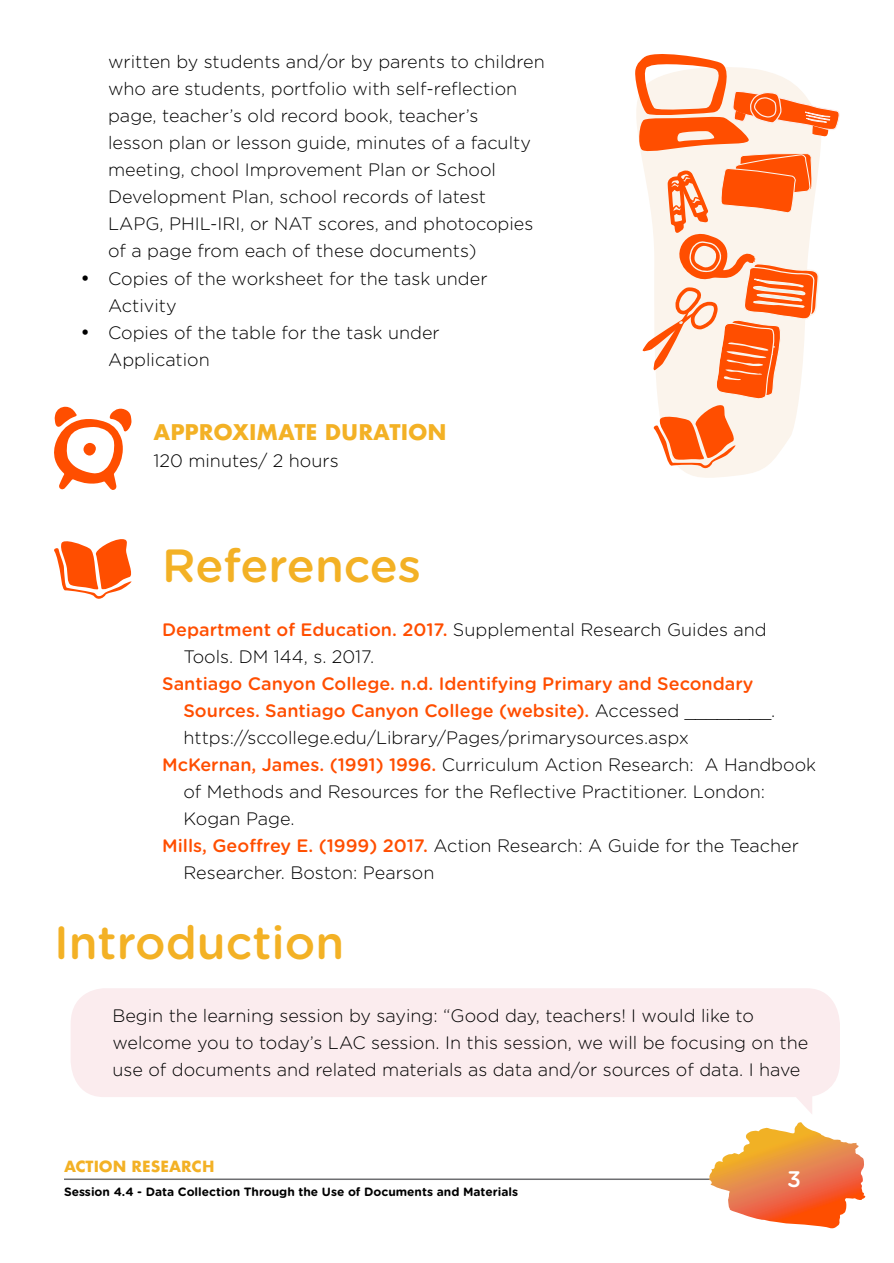
<style>
.page{position:relative;width:894px;height:1263px;background:#fff}
.page>*{position:absolute;margin:0;border:0;box-sizing:border-box;transform-origin:0 0}
.t1{font:500 46.5px "Gotham Rounded";color:#f3b125}
.t2{font:500 22.5px "Gotham Rounded";color:#fff}
.t3{font:700 21px "Futura";color:#f3b125}
.t4{font:300 18px/27px "Gotham Rounded";color:#000}
.t5{font:500 18px "Gotham Rounded";color:#ff4e00}
.t6{font:700 15px "Futura";color:#f3b125}
.t7{font:700 12px "Gotham Rounded";color:#000}
.s1{font-weight:500;color:#ff4e00}
.s2{font-weight:300;color:#000}
</style>
<div class="page">
<hr style="left:64px;top:1178px;width:673px;height:2px;background:#6d6e71">
<svg style="left:708px;top:1122px;width:157px;height:104px"></svg>
<svg style="left:684px;top:471px;width:73px;height:7px"></svg>
<svg style="left:635px;top:54px;width:205px;height:417px"></svg>
<svg style="left:54px;top:406px;width:77px;height:84px"></svg>
<div style="left:83px;top:443px;width:13px;height:12px;background:#ff4e00;border-radius:6px"></div>
<svg style="left:54px;top:539px;width:78px;height:60px"></svg>
<svg style="left:71px;top:988px;width:768px;height:126px;fill:#fbecee"></svg>
<p class="t4" style="left:108px;top:48px;width:438px">written by students and/or by parents to children who are students, portfolio with self-reflection page, teacher’s old record book, teacher’s<br>lesson plan or lesson guide, minutes of a faculty meeting, chool Improvement Plan or School Development Plan, school records of latest LAPG, PHIL-IRI, or NAT scores, and photocopies of a page from each of these documents)</p>
<p class="t4" style="left:108px;top:264px;width:381px;text-indent:-27px">• Copies of the worksheet for the task under<br>Activity</p>
<p class="t4" style="left:108px;top:318px;width:333px;text-indent:-27px">• Copies of the table for the task under<br>Application</p>
<p class="t3" style="left:153px;top:417px;width:294px">APPROXIMATE DURATION</p>
<p class="t4" style="left:153px;top:446px;width:187px">120 minutes/ 2 hours</p>
<h1 class="t1" style="left:162px;top:532px;width:260px">References</h1>
<p class="t4" style="left:183px;top:615px;width:584px;text-indent:-21px"><span class="s1">Department of Education. 2017.</span> Supplemental Research Guides and<br>Tools. DM 144, s. 2017.</p>
<p class="t5" style="left:162px;top:671px;width:592px">Santiago Canyon College. n.d. Identifying Primary and Secondary</p>
<p class="t5" style="left:183px;top:698px;width:593px">Sources. Santiago Canyon College (website). <span class="s2">Accessed ________.</span></p>
<p class="t4" style="left:183px;top:723px;width:507px">https://sccollege.edu/Library/Pages/primarysources.aspx</p>
<p class="t4" style="left:162px;top:750px;width:655px"><span class="s1">McKernan, James. (1991) 1996.</span> Curriculum Action Research: A Handbook</p>
<p class="t4" style="left:183px;top:777px;width:583px">of Methods and Resources for the Reflective Practitioner. London:</p>
<p class="t4" style="left:183px;top:804px;width:113px">Kogan Page.</p>
<p class="t4" style="left:162px;top:831px;width:638px"><span class="s1">Mills, Geoffrey E. (1999) 2017.</span> Action Research: A Guide for the Teacher</p>
<p class="t4" style="left:183px;top:858px;width:252px">Researcher. Boston: Pearson</p>
<h1 class="t1" style="left:54px;top:909px;width:291px">Introduction</h1>
<p class="t4" style="left:112px;top:1001px;width:697px">Begin the learning session by saying: “Good day, teachers! I would like to welcome you to today’s LAC session. In this session, we will be focusing on the use of documents and related materials as data and/or sources of data. I have</p>
<p class="t6" style="left:64px;top:1155px;width:152px">ACTION RESEARCH</p>
<p class="t7" style="left:64px;top:1183px;width:455px">Session 4.4 - Data Collection Through the Use of Documents and Materials</p>
<p class="t2" style="left:786px;top:1162px;width:15px">3</p>
</div>
